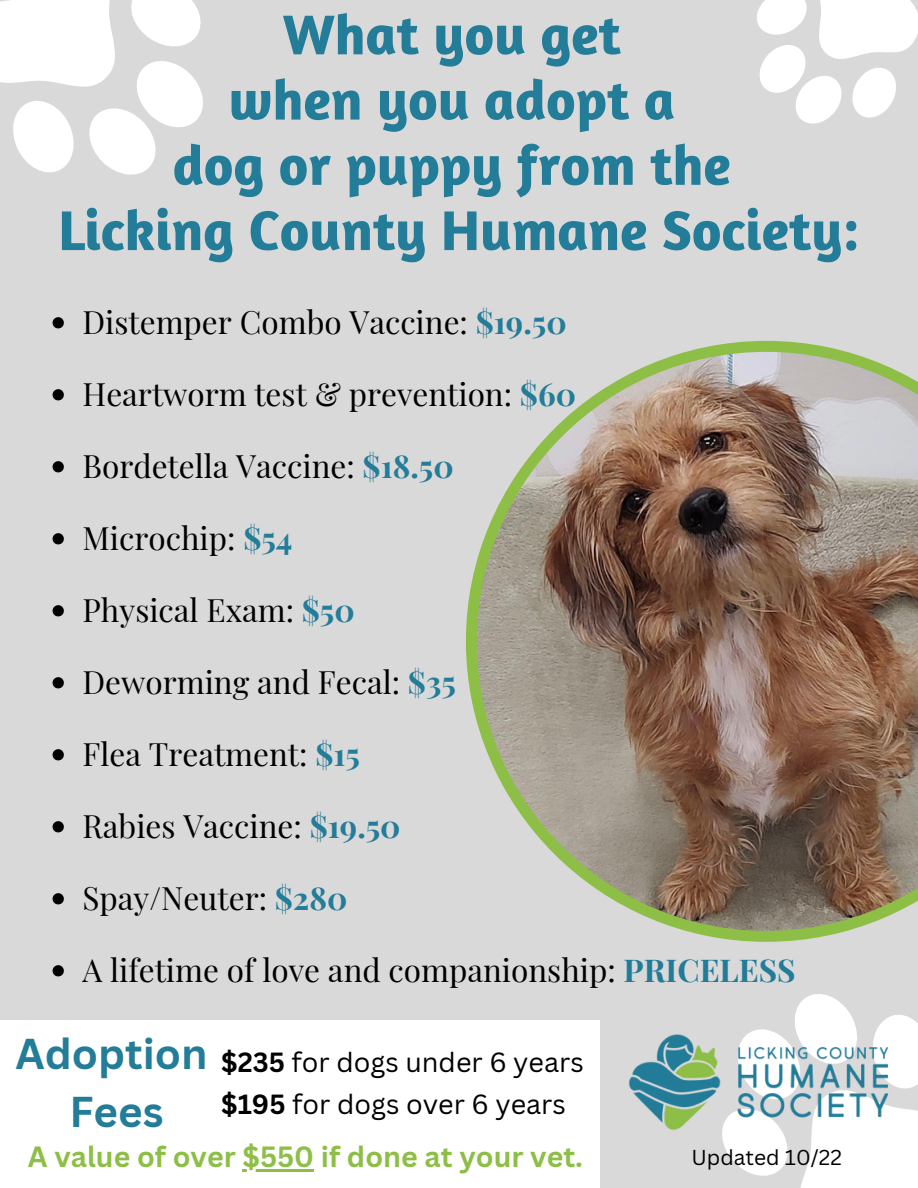
<style>
.page{position:relative;width:918px;height:1188px;background:#d9d9d9}
.page>*{position:absolute;margin:0;border:0;box-sizing:border-box;transform-origin:0 0}
.t1{font:700 57px/65.2px "Amaranth";color:#237c98;text-align:center}
.t2{font:700 42px/58.5px "Canva Sans";color:#237c98;text-align:center}
.t3{font:31.5px "Playfair Display";color:#000}
.t4{font:700 28.5px "Canva Sans";color:#8dbe46}
.t5{font:27px/41.7px "Canva Sans";color:#000}
.t6{font:21px "Canva Sans";color:#000}
.s1{font-weight:700;color:#237c98}
.s2{font-weight:700;color:#227c98}
.s3{font-weight:700}
</style>
<div class="page">
<svg style="left:0;top:0;width:203px;height:175px"></svg>
<svg style="left:757px;top:0;width:161px;height:124px"></svg>
<svg style="left:723px;top:994px;width:195px;height:194px"></svg>
<img style="left:628px;top:1021px;width:278px;height:122px">
<div style="left:0;top:1020px;width:600px;height:168px;background:#fff"></div>
<svg style="left:53px;top:317px;width:11px;height:11px"></svg>
<svg style="left:53px;top:389px;width:11px;height:11px"></svg>
<svg style="left:53px;top:461px;width:11px;height:11px"></svg>
<svg style="left:53px;top:533px;width:11px;height:11px"></svg>
<svg style="left:53px;top:605px;width:11px;height:11px"></svg>
<svg style="left:53px;top:677px;width:11px;height:11px"></svg>
<svg style="left:53px;top:749px;width:11px;height:11px"></svg>
<svg style="left:53px;top:821px;width:11px;height:11px"></svg>
<svg style="left:53px;top:893px;width:11px;height:11px"></svg>
<svg style="left:53px;top:965px;width:11px;height:11px"></svg>
<svg style="left:466px;top:341px;width:452px;height:601px"></svg>
<hr style="left:243px;top:1170px;width:71px;height:2px;background:#8dbe46">
<h1 class="t1" style="left:58px;top:1px;width:803px">What you get<br>when you adopt a<br>dog or puppy from the<br>Licking County Humane Society:</h1>
<p class="t3" style="left:83px;top:300px;width:486px">Distemper Combo Vaccine: <span class="s1">$19.50</span></p>
<p class="t3" style="left:83px;top:372px;width:495px">Heartworm test &amp; prevention: <span class="s1">$60</span></p>
<p class="t3" style="left:83px;top:444px;width:373px">Bordetella Vaccine: <span class="s1">$18.50</span></p>
<p class="t3" style="left:83px;top:516px;width:211px">Microchip: <span class="s1">$54</span></p>
<p class="t3" style="left:83px;top:588px;width:274px">Physical Exam: <span class="s1">$50</span></p>
<p class="t3" style="left:83px;top:660px;width:375px">Deworming and Fecal: <span class="s1">$35</span></p>
<p class="t3" style="left:83px;top:732px;width:279px">Flea Treatment: <span class="s1">$15</span></p>
<p class="t3" style="left:83px;top:804px;width:320px">Rabies Vaccine: <span class="s1">$19.50</span></p>
<p class="t3" style="left:83px;top:876px;width:266px">Spay/Neuter: <span class="s1">$280</span></p>
<p class="t3" style="left:83px;top:948px;width:715px">A lifetime of love and companionship: <span class="s2">PRICELESS</span></p>
<h2 class="t2" style="left:15px;top:1023px;width:194px">Adoption<br>Fees</h2>
<p class="t5" style="left:221px;top:1041px;width:364px"><span class="s3">$235</span> for dogs under 6 years <span class="s3">$195</span> for dogs over 6 years</p>
<p class="t4" style="left:28px;top:1137px;width:557px">A value of over $550 if done at your vet.</p>
<p class="t6" style="left:691px;top:1142px;width:152px">Updated 10/22</p>
</div>
